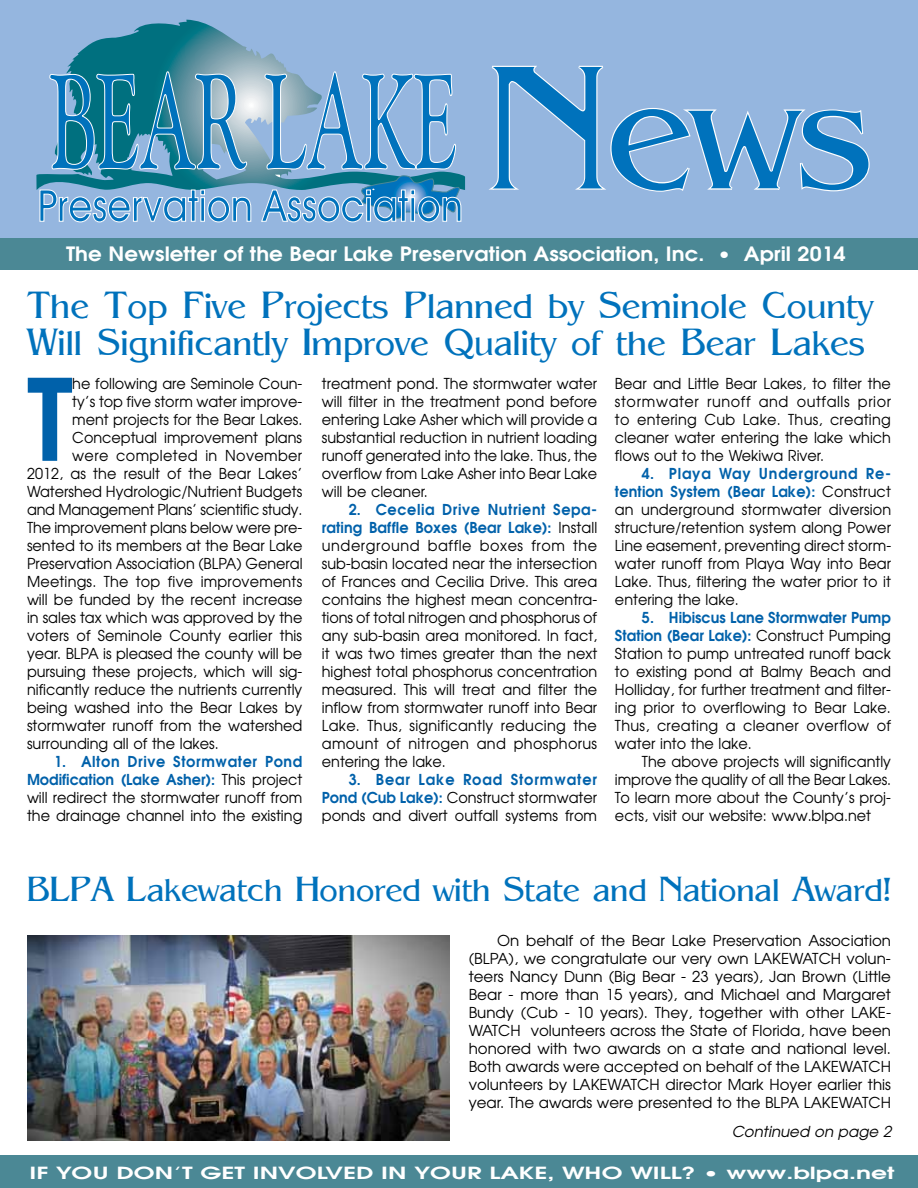
<style>
.page{position:relative;width:918px;height:1188px;background:#fff}
.page>*{position:absolute;margin:0;border:0;box-sizing:border-box;transform-origin:0 0}
.t1{font:173.4px "Pegasus";color:#0072bc}
.t2{font:700 112.35px "Avian";color:#0061aa;scale:.96 1}
.t3{font:37.5px/37.5px "Pegasus";color:#0072bc}
.t4{font:34.5px "Pegasus";color:#0072bc}
.t5{font:700 19.65px "Avian";color:#fff;scale:1.09 1}
.t6{font:700 16.65px "Avian";color:#fff;scale:1.5 1}
.t7{font:15px/18px "Avian";color:#000;text-align:justify;scale:.96 1}
.t8{font:15px/18px "Avian";color:#000;text-align:justify}
.t9{font:15px "Avian";letter-spacing:.025em;color:#000;scale:.96 1}
.t10{font:italic 15px "Avian";color:#000}
.s1{font-weight:700;color:#0061aa}
</style>
<div class="page">
<div style="left:0;top:0;width:918px;height:270px;background:#95b6df"></div>
<svg style="left:36px;top:21px;width:429px;height:170px"></svg>
<svg style="left:40px;top:190px;width:211px;height:32px"></svg>
<svg style="left:49px;top:71px;width:198px;height:99px;background:#4893b3"></svg>
<svg style="left:261px;top:71px;width:201px;height:151px"></svg>
<div style="left:0;top:239px;width:918px;height:31px;background:#4b8895"></div>
<svg style="left:489px;top:65px;width:381px;height:127px"></svg>
<div style="left:0;top:1155px;width:918px;height:33px;background:#4b8895"></div>
<img style="left:27px;top:935px;width:422px;height:205px">
<h1 class="t1" style="left:488px;top:23px;width:386px">News</h1>
<h3 class="t5" style="left:66px;top:243px;width:717px">The Newsletter of the Bear Lake Preservation Association, Inc. • April 2014</h3>
<h3 class="t3" style="left:27px;top:286px;width:847px">The Top Five Projects Planned by Seminole County<br>Will Significantly Improve Quality of the Bear Lakes</h3>
<p class="t7" style="left:322px;top:376px;width:289px">treatment pond. The stormwater water will filter in the treatment pond before entering Lake Asher which will provide a substantial reduction in nutrient loading runoff generated into the lake. Thus, the overflow from Lake Asher into Bear Lake will be cleaner.</p>
<p class="t7" style="left:322px;top:502px;width:289px;text-indent:27px"><span class="s1">2. Cecelia Drive Nutrient Sepa&shy;rating Baffle Boxes (Bear Lake):</span> Install underground baffle boxes from the sub-basin located near the intersection of Frances and Cecilia Drive. This area contains the highest mean concentra&shy;tions of total nitrogen and phosphorus of any sub-basin area monitored. In fact, it was two times greater than the next highest total phosphorus concentration measured. This will treat and filter the inflow from stormwater runoff into Bear Lake. Thus, significantly reducing the amount of nitrogen and phosphorus entering the lake.</p>
<p class="t7" style="left:322px;top:772px;width:288px;text-indent:27px"><span class="s1">3. Bear Lake Road Stormwater Pond (Cub Lake):</span> Construct stormwater ponds and divert outfall systems from</p>
<h2 class="t2" style="left:27px;top:360px;width:49px">T</h2>
<p class="t7" style="left:72px;top:376px;width:241px">he following are Seminole Coun-</p>
<p class="t7" style="left:615px;top:376px;width:289px">Bear and Little Bear Lakes, to filter the stormwater runoff and outfalls prior to entering Cub Lake. Thus, creating cleaner water entering the lake which flows out to the Wekiwa River.</p>
<p class="t7" style="left:615px;top:466px;width:289px;text-indent:27px"><span class="s1">4. Playa Way Underground Re&shy;tention System (Bear Lake):</span> Construct an underground stormwater diversion structure/retention system along Power Line easement, preventing direct storm&shy;water runoff from Playa Way into Bear Lake. Thus, filtering the water prior to it entering the lake.</p>
<p class="t7" style="left:615px;top:610px;width:289px;text-indent:27px"><span class="s1">5. Hibiscus Lane Stormwater Pump Station (Bear Lake):</span> Construct Pumping Station to pump untreated runoff back to existing pond at Balmy Beach and Holliday, for further treatment and filter&shy;ing prior to overflowing to Bear Lake.<br>Thus, creating a cleaner overflow of water into the lake.</p>
<p class="t7" style="left:615px;top:754px;width:289px;text-indent:27px">The above projects will significantly improve the quality of all the Bear Lakes.<br>To learn more about the County’s proj&shy;ects, visit our website: www.blpa.net</p>
<p class="t7" style="left:72px;top:394px;width:241px">ty’s top five storm water improve-</p>
<p class="t7" style="left:72px;top:412px;width:241px">ment projects for the Bear Lakes.</p>
<p class="t7" style="left:72px;top:430px;width:241px">Conceptual improvement plans</p>
<p class="t9" style="left:72px;top:448px;width:241px">were completed in November</p>
<p class="t7" style="left:27px;top:466px;width:288px">2012, as the result of the Bear Lakes’</p>
<p class="t7" style="left:27px;top:484px;width:288px">Watershed Hydrologic/Nutrient Budgets</p>
<p class="t7" style="left:27px;top:502px;width:289px">and Management Plans’ scientific study.</p>
<p class="t7" style="left:27px;top:520px;width:288px">The improvement plans below were pre-</p>
<p class="t7" style="left:27px;top:538px;width:288px">sented to its members at the Bear Lake</p>
<p class="t7" style="left:27px;top:556px;width:289px">Preservation Association (BLPA) General</p>
<p class="t7" style="left:27px;top:574px;width:288px">Meetings. The top five improvements</p>
<p class="t7" style="left:27px;top:592px;width:288px">will be funded by the recent increase</p>
<p class="t7" style="left:27px;top:610px;width:288px">in sales tax which was approved by the</p>
<p class="t7" style="left:27px;top:628px;width:288px">voters of Seminole County earlier this</p>
<p class="t7" style="left:27px;top:646px;width:288px">year. BLPA is pleased the county will be</p>
<p class="t7" style="left:27px;top:664px;width:288px">pursuing these projects, which will sig-</p>
<p class="t7" style="left:27px;top:682px;width:288px">nificantly reduce the nutrients currently</p>
<p class="t7" style="left:27px;top:700px;width:288px">being washed into the Bear Lakes by</p>
<p class="t7" style="left:27px;top:718px;width:288px">stormwater runoff from the watershed</p>
<p class="t7" style="left:27px;top:736px;width:201px">surrounding all of the lakes.</p>
<p class="t7" style="left:27px;top:754px;width:288px;text-indent:27px"><span class="s1">1. Alton Drive Stormwater Pond Modification (Lake Asher):</span> This project will redirect the stormwater runoff from the drainage channel into the existing</p>
<h3 class="t4" style="left:27px;top:868px;width:865px">BLPA Lakewatch Honored with State and National Award!</h3>
<p class="t8" style="left:469px;top:933px;width:424px;text-indent:28px">On behalf of the Bear Lake Preservation Association (BLPA), we congratulate our very own LAKEWATCH volun&shy;teers Nancy Dunn (Big Bear - 23 years), Jan Brown (Little Bear - more than 15 years), and Michael and Margaret Bundy (Cub - 10 years). They, together with other LAKE-WATCH volunteers across the State of Florida, have been honored with two awards on a state and national level.<br>Both awards were accepted on behalf of the LAKEWATCH volunteers by LAKEWATCH director Mark Hoyer earlier this year. The awards were presented to the BLPA LAKEWATCH</p>
<p class="t10" style="left:732px;top:1125px;width:161px">Continued on page 2</p>
<p class="t6" style="left:29px;top:1164px;width:578px">IF YOU DON’T GET INVOLVED IN YOUR LAKE, WHO WILL? • www.blpa.net</p>
</div>
